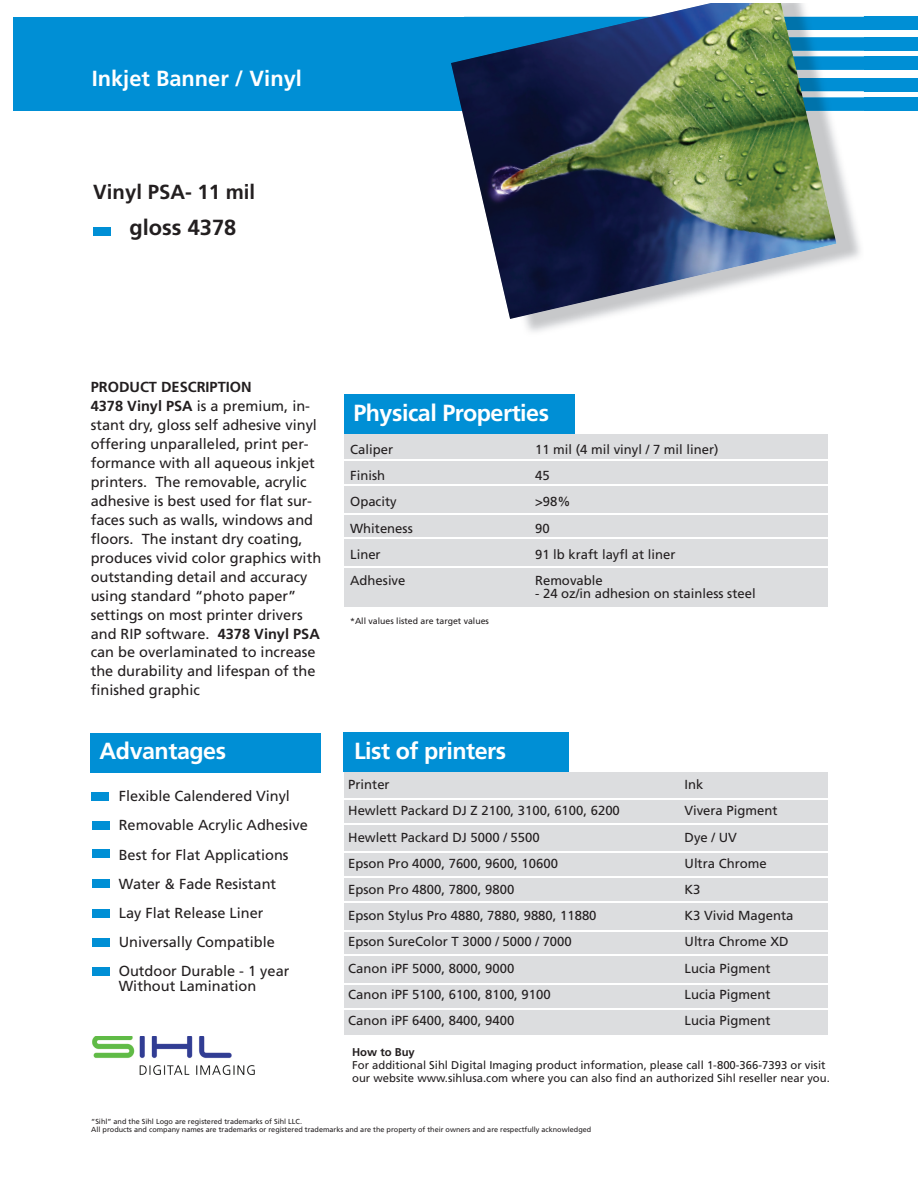
<style>
.page{position:relative;width:918px;height:1188px;background:#fff}
.page>*{position:absolute;margin:0;border:0;box-sizing:border-box;transform-origin:0 0}
.t1{font:700 23.25px "Frutiger";letter-spacing:-.02em;color:#fff}
.t2{font:700 21.9px "Frutiger";color:#fff}
.t3{font:700 21.9px "Frutiger";color:#231f20}
.t4{font:700 20.4px "Frutiger";color:#231f20}
.t5{font:14.55px/18.9px "Frutiger";color:#231f20}
.t6{font:13.05px "Frutiger";color:#231f20}
.t7{font:11.25px/13px "Frutiger";color:#231f20}
.t8{font:700 11.25px "Frutiger";color:#231f20}
.t9{font:8.7px "Frutiger";color:#231f20}
.t10{font:7.35px/8.7px "Frutiger";color:#231f20}
.s1{font-weight:700}
</style>
<div class="page">
<div style="left:14px;top:17px;width:756px;height:94px;background:#008fd5"></div>
<div style="left:344px;top:434px;width:484px;height:172px;background:#dcdddf"></div>
<div style="left:344px;top:772px;width:484px;height:263px;background:#dcdddf"></div>
<div style="left:344px;top:395px;width:230px;height:39px;background:#008fd5"></div>
<div style="left:344px;top:733px;width:225px;height:39px;background:#008fd5"></div>
<hr style="left:336px;top:460px;width:501px;height:1px;background:#fff">
<hr style="left:336px;top:484px;width:501px;height:2px;background:#fff">
<hr style="left:330px;top:513px;width:501px;height:1px;background:#fff">
<hr style="left:330px;top:538px;width:501px;height:1px;background:#fff">
<hr style="left:330px;top:566px;width:501px;height:1px;background:#fff">
<hr style="left:333px;top:798px;width:501px;height:2px;background:#fff">
<hr style="left:333px;top:823px;width:501px;height:1px;background:#fff">
<hr style="left:327px;top:851px;width:501px;height:2px;background:#fff">
<hr style="left:327px;top:876px;width:501px;height:1px;background:#fff">
<hr style="left:337px;top:930px;width:501px;height:1px;background:#fff">
<hr style="left:337px;top:954px;width:501px;height:2px;background:#fff">
<hr style="left:332px;top:983px;width:501px;height:1px;background:#fff">
<hr style="left:332px;top:1008px;width:501px;height:2px;background:#fff">
<hr style="left:335px;top:901px;width:501px;height:2px;background:#fff">
<div style="left:93px;top:227px;width:17px;height:9px;background:#008fd5"></div>
<div style="left:90px;top:733px;width:231px;height:39px;background:#008fd5"></div>
<div style="left:91px;top:792px;width:17px;height:9px;background:#008fd5"></div>
<div style="left:92px;top:821px;width:17px;height:9px;background:#008fd5"></div>
<div style="left:92px;top:850px;width:17px;height:8px;background:#008fd5"></div>
<div style="left:93px;top:880px;width:17px;height:8px;background:#008fd5"></div>
<div style="left:93px;top:909px;width:17px;height:9px;background:#008fd5"></div>
<div style="left:93px;top:939px;width:17px;height:8px;background:#008fd5"></div>
<div style="left:93px;top:967px;width:17px;height:9px;background:#008fd5"></div>
<div style="left:753px;top:98px;width:165px;height:13px;background:#008fd5"></div>
<div style="left:753px;top:78px;width:165px;height:13px;background:#008fd5"></div>
<div style="left:753px;top:57px;width:165px;height:13px;background:#008fd5"></div>
<div style="left:753px;top:37px;width:165px;height:14px;background:#008fd5"></div>
<div style="left:753px;top:17px;width:165px;height:13px;background:#008fd5"></div>
<img style="left:524px;top:56px;width:340px;height:276px">
<img style="left:836px;top:98px;width:28px;height:13px">
<img style="left:836px;top:78px;width:28px;height:13px">
<img style="left:836px;top:57px;width:28px;height:13px">
<img style="left:836px;top:16px;width:28px;height:1px">
<img style="left:836px;top:37px;width:28px;height:14px">
<img style="left:451px;top:4px;width:385px;height:315px">
<img style="left:92px;top:1036px;width:163px;height:39px">
<h2 class="t2" style="left:92px;top:70px;width:212px">Inkjet Banner / Vinyl</h2>
<h3 class="t4" style="left:93px;top:183px;width:164px">Vinyl PSA- 11 mil</h3>
<h2 class="t3" style="left:130px;top:219px;width:108px">gloss 4378</h2>
<p class="t5" style="left:91px;top:379px;width:232px"><span class="s1">PRODUCT DESCRIPTION<br>4378 Vinyl PSA</span> is a premium, in&shy;stant dry, gloss self adhesive vinyl offering unparalleled, print per&shy;formance with all aqueous inkjet printers. The removable, acrylic adhesive is best used for flat sur&shy;faces such as walls, windows and floors. The instant dry coating, produces vivid color graphics with outstanding detail and accuracy using standard “photo paper” settings on most printer drivers and RIP software. <span class="s1">4378 Vinyl PSA </span>can be overlaminated to increase the durability and lifespan of the finished graphic</p>
<h1 class="t1" style="left:100px;top:742px;width:128px">Advantages</h1>
<p class="t5" style="left:119px;top:783px;width:191px;line-height:29.1px">Flexible Calendered Vinyl<br>Removable Acrylic Adhesive<br>Best for Flat Applications<br>Water &amp; Fade Resistant<br>Lay Flat Release Liner<br>Universally Compatible<br>Outdoor Durable - 1 year</p>
<p class="t5" style="left:119px;top:977px;width:139px">Without Lamination</p>
<h1 class="t1" style="left:353px;top:404px;width:197px">Physical Properties</h1>
<p class="t6" style="left:350px;top:444px;width:44px">Caliper</p>
<p class="t6" style="left:535px;top:444px;width:185px">11 mil (4 mil vinyl / 7 mil liner)</p>
<p class="t6" style="left:350px;top:470px;width:36px">Finish</p>
<p class="t6" style="left:535px;top:470px;width:16px">45</p>
<p class="t6" style="left:350px;top:497px;width:48px">Opacity</p>
<p class="t6" style="left:535px;top:497px;width:37px">&gt;98%</p>
<p class="t6" style="left:350px;top:523px;width:64px">Whiteness</p>
<p class="t6" style="left:535px;top:523px;width:16px">90</p>
<p class="t6" style="left:350px;top:549px;width:32px">Liner</p>
<p class="t6" style="left:535px;top:549px;width:142px">91 lb kraft layfl at liner</p>
<p class="t6" style="left:350px;top:575px;width:57px">Adhesive</p>
<p class="t6" style="left:535px;top:575px;width:69px">Removable</p>
<p class="t6" style="left:535px;top:588px;width:222px">- 24 oz/in adhesion on stainless steel</p>
<p class="t9" style="left:350px;top:618px;width:140px">*All values listed are target values</p>
<h1 class="t1" style="left:354px;top:742px;width:154px">List of printers</h1>
<p class="t6" style="left:348px;top:779px;width:43px">Printer</p>
<p class="t6" style="left:685px;top:779px;width:20px">Ink</p>
<p class="t6" style="left:348px;top:806px;width:273px">Hewlett Packard DJ Z 2100, 3100, 6100, 6200</p>
<p class="t6" style="left:685px;top:806px;width:94px">Vivera Pigment</p>
<p class="t6" style="left:348px;top:832px;width:193px">Hewlett Packard DJ 5000 / 5500</p>
<p class="t6" style="left:685px;top:832px;width:54px">Dye / UV</p>
<p class="t6" style="left:348px;top:858px;width:211px">Epson Pro 4000, 7600, 9600, 10600</p>
<p class="t6" style="left:685px;top:858px;width:84px">Ultra Chrome</p>
<p class="t6" style="left:348px;top:884px;width:168px">Epson Pro 4800, 7800, 9800</p>
<p class="t6" style="left:685px;top:884px;width:18px">K3</p>
<p class="t6" style="left:348px;top:910px;width:250px">Epson Stylus Pro 4880, 7880, 9880, 11880</p>
<p class="t6" style="left:685px;top:910px;width:110px">K3 Vivid Magenta</p>
<p class="t6" style="left:348px;top:937px;width:225px">Epson SureColor T 3000 / 5000 / 7000</p>
<p class="t6" style="left:685px;top:937px;width:106px">Ultra Chrome XD</p>
<p class="t6" style="left:348px;top:963px;width:168px">Canon iPF 5000, 8000, 9000</p>
<p class="t6" style="left:685px;top:963px;width:87px">Lucia Pigment</p>
<p class="t6" style="left:348px;top:989px;width:204px">Canon iPF 5100, 6100, 8100, 9100</p>
<p class="t6" style="left:685px;top:989px;width:87px">Lucia Pigment</p>
<p class="t6" style="left:348px;top:1015px;width:168px">Canon iPF 6400, 8400, 9400</p>
<p class="t6" style="left:685px;top:1015px;width:87px">Lucia Pigment</p>
<p class="t8" style="left:352px;top:1048px;width:64px">How to Buy</p>
<p class="t7" style="left:352px;top:1060px;width:479px">For additional Sihl Digital Imaging product information, please call 1-800-366-7393 or visit our website www.sihlusa.com where you can also find an authorized Sihl reseller near you.</p>
<p class="t10" style="left:91px;top:1117px;width:501px">“Sihl” and the Sihl Logo are registered trademarks of Sihl LLC.<br>All products and company names are trademarks or registered trademarks and are the property of their owners and are respectfully acknowledged</p>
</div>
